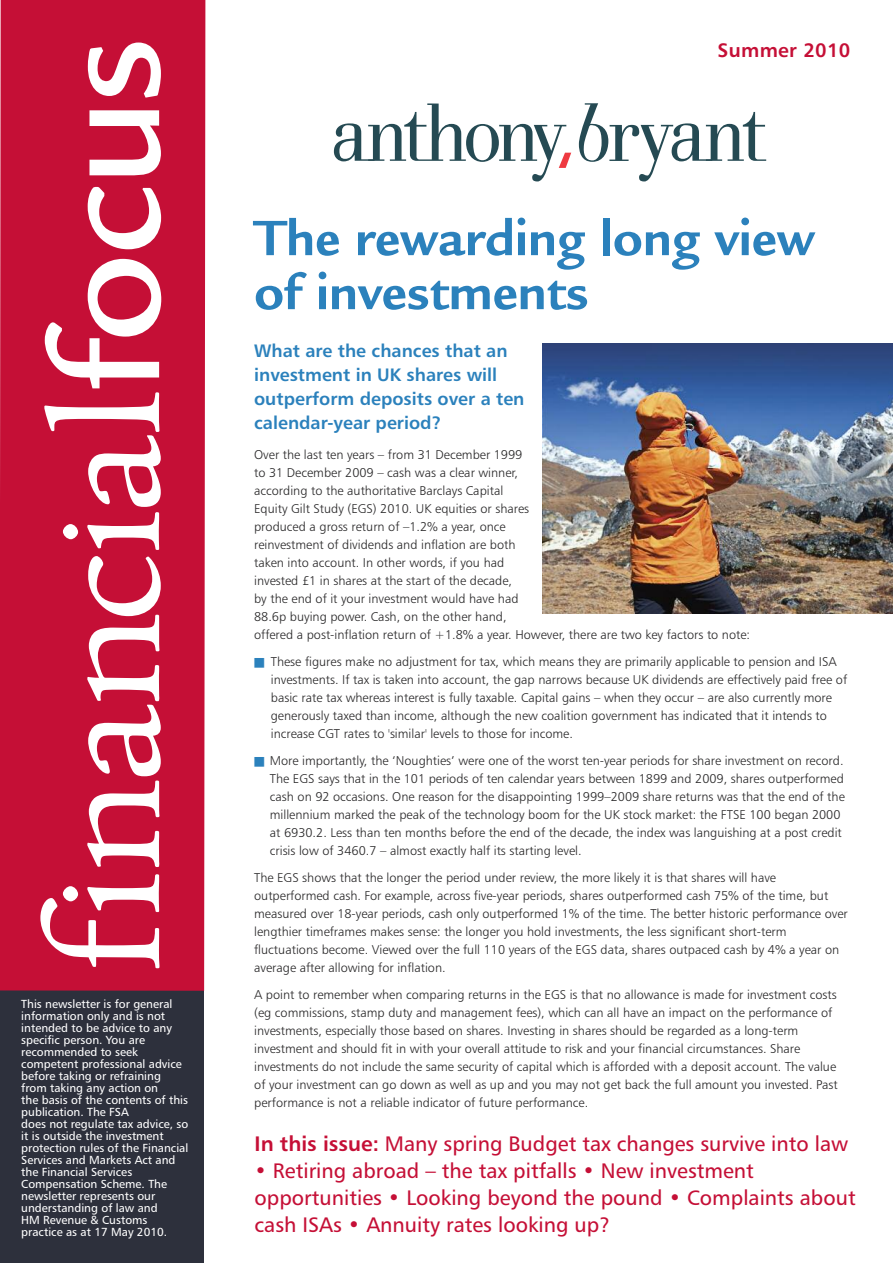
<style>
.page{position:relative;width:893px;height:1263px;background:#fff}
.page>*{position:absolute;margin:0;border:0;box-sizing:border-box;transform-origin:0 0}
.t1{font:700 54px/54px "Legacy Sans Std";color:#2b81bc}
.t2{font:21px/27px "Humanist 777 BT Roman B";color:#c50f36}
.t3{font:19.5px "Humanist 777 BT Bold B";letter-spacing:.015em;color:#c50f36}
.t4{font:18px/24px "Humanist 777 BT Bold B";color:#2b81bc}
.t5{font:12.75px/18px "Humanist 777 BT Light B";color:#272627}
.t6{font:11.7px/12px "Humanist 777 BT Roman B";color:#fff}
.s1{color:#2b81bc}
.s2{font-family:"Humanist 777 BT Bold B"}
</style>
<div class="page">
<svg style="left:334px;top:103px;width:237px;height:78px"></svg>
<svg style="left:578px;top:103px;width:188px;height:78px"></svg>
<div style="left:0;top:989px;width:204px;height:274px;background:#2d303c"></div>
<div style="left:0;top:0;width:205px;height:991px;background:#c50f36"></div>
<svg style="left:89px;top:110px;width:72px;height:65px"></svg>
<svg style="left:88px;top:43px;width:73px;height:55px"></svg>
<svg style="left:88px;top:187px;width:73px;height:62px"></svg>
<svg style="left:87px;top:556px;width:74px;height:311px"></svg>
<svg style="left:40px;top:874px;width:119px;height:94px"></svg>
<svg style="left:44px;top:259px;width:117px;height:291px"></svg>
<img style="left:542px;top:343px;width:351px;height:270px">
<p class="t6" style="left:21px;top:999px;width:169px">This newsletter is for general information only and is not intended to be advice to any specific person. You are recommended to seek competent professional advice before taking or refraining from taking any action on<br>the basis of the contents of this publication. The FSA<br>does not regulate tax advice, so it is outside the investment protection rules of the Financial<br>Services and Markets Act and the Financial Services<br>Compensation Scheme. The newsletter represents our understanding of law and<br>HM Revenue &amp; Customs practice as at 17 May 2010.</p>
<h3 class="t3" style="left:718px;top:42px;width:134px">Summer 2010</h3>
<h1 class="t1" style="left:254px;top:216px;width:562px">The rewarding long view of investments</h1>
<h3 class="t4" style="left:254px;top:340px;width:272px">What are the chances that an investment in UK shares will outperform deposits over a ten calendar-year period?</h3>
<p class="t5" style="left:254px;top:447px;width:498px">Over the last ten years – from 31 December 1999<br>to 31 December 2009 – cash was a clear winner,<br>according to the authoritative Barclays Capital<br>Equity Gilt Study (EGS) 2010. UK equities or shares<br>produced a gross return of –1.2% a year, once<br>reinvestment of dividends and inflation are both<br>taken into account. In other words, if you had<br>invested £1 in shares at the start of the decade,<br>by the end of it your investment would have had<br>88.6p buying power. Cash, on the other hand,<br>offered a post-inflation return of +1.8% a year. However, there are two key factors to note:</p>
<p class="t5" style="left:271px;top:654px;width:578px;text-indent:-17px"><span class="s1">■</span> These figures make no adjustment for tax, which means they are primarily applicable to pension and ISA investments. If tax is taken into account, the gap narrows because UK dividends are effectively paid free of basic rate tax whereas interest is fully taxable. Capital gains – when they occur – are also currently more generously taxed than income, although the new coalition government has indicated that it intends to increase CGT rates to 'similar' levels to those for income.</p>
<p class="t5" style="left:270px;top:753px;width:576px;text-indent:-16px"><span class="s1">■</span> More importantly, the ‘Noughties’ were one of the worst ten-year periods for share investment on record.<br>The EGS says that in the 101 periods of ten calendar years between 1899 and 2009, shares outperformed cash on 92 occasions. One reason for the disappointing 1999–2009 share returns was that the end of the millennium marked the peak of the technology boom for the UK stock market: the FTSE 100 began 2000 at 6930.2. Less than ten months before the end of the decade, the index was languishing at a post credit crisis low of 3460.7 – almost exactly half its starting level.</p>
<p class="t5" style="left:254px;top:870px;width:595px">The EGS shows that the longer the period under review, the more likely it is that shares will have outperformed cash. For example, across five-year periods, shares outperformed cash 75% of the time, but measured over 18-year periods, cash only outperformed 1% of the time. The better historic performance over lengthier timeframes makes sense: the longer you hold investments, the less significant short-term fluctuations become. Viewed over the full 110 years of the EGS data, shares outpaced cash by 4% a year on average after allowing for inflation.</p>
<p class="t5" style="left:254px;top:987px;width:585px">A point to remember when comparing returns in the EGS is that no allowance is made for investment costs (eg commissions, stamp duty and management fees), which can all have an impact on the performance of investments, especially those based on shares. Investing in shares should be regarded as a long-term investment and should fit in with your overall attitude to risk and your financial circumstances. Share investments do not include the same security of capital which is afforded with a deposit account. The value of your investment can go down as well as up and you may not get back the full amount you invested. Past performance is not a reliable indicator of future performance.</p>
<h2 class="t2" style="left:255px;top:1132px;width:595px"><span class="s2">In this issue:</span> Many spring Budget tax changes survive into law</h2>
<h2 class="t2" style="left:255px;top:1159px;width:603px">• Retiring abroad – the tax pitfalls • New investment opportunities • Looking beyond the pound • Complaints about cash ISAs • Annuity rates looking up?</h2>
</div>
